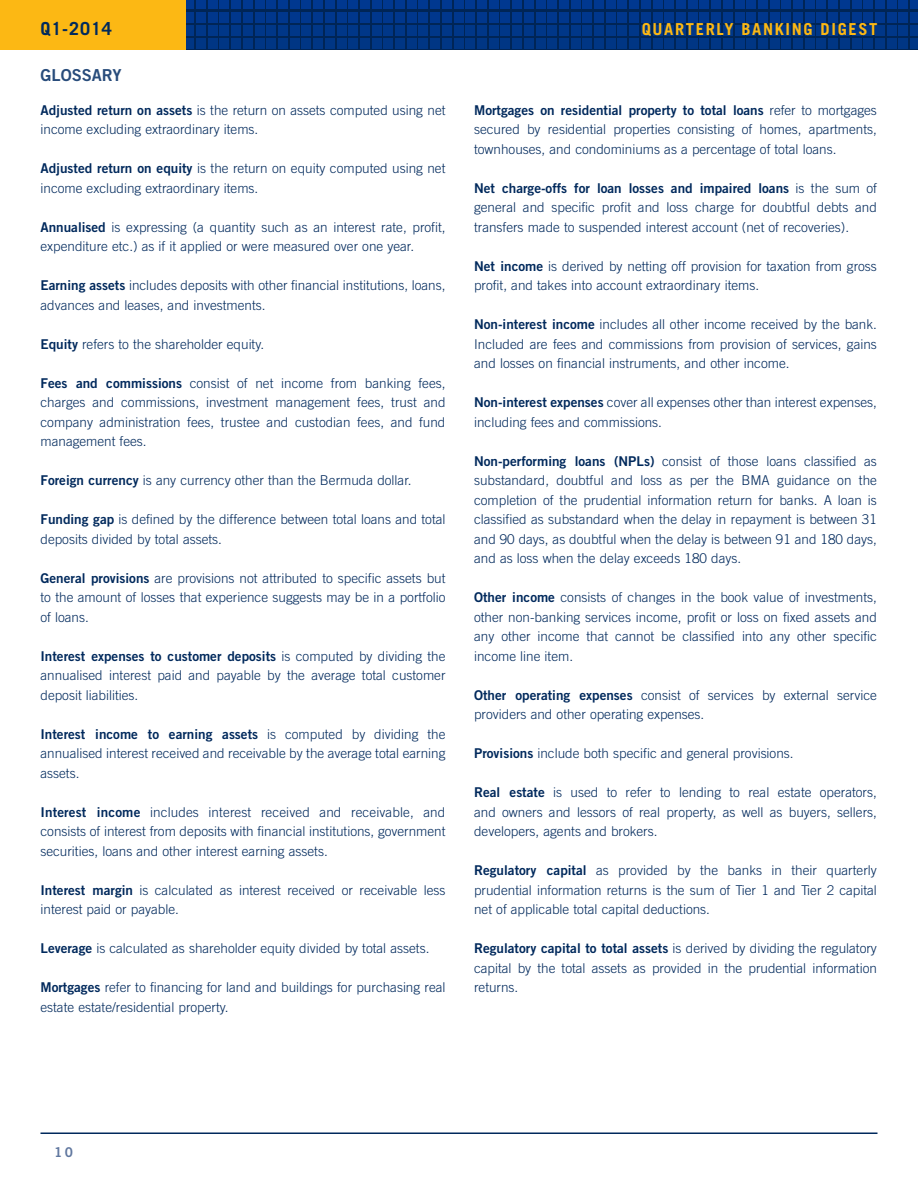
<style>
.page{position:relative;width:918px;height:1188px;background:#fff}
.page>*{position:absolute;margin:0;border:0;box-sizing:border-box;transform-origin:0 0}
.t1{font:700 18px "Trade Gothic";letter-spacing:.05em;color:#00295c}
.t2{font:700 16.5px "Trade Gothic";letter-spacing:.1em;color:#fcb814}
.t3{font:16.5px "Trade Gothic Bold Two";color:#284c7b}
.t4{font:300 13.5px/19.5px "Trade Gothic";color:#00295c;text-align:justify}
.t5{font:13.5px "Trade Gothic Bold Two";color:#60779f}
.s1{font-family:"Trade Gothic Bold Two";font-weight:400}
</style>
<div class="page">
<svg style="left:186px;top:0;width:732px;height:50px;background:#00317b"></svg>
<hr style="left:40px;top:1133px;width:838px;height:1px;background:#00295c">
<div style="left:0;top:0;width:186px;height:50px;background:#fcb814"></div>
<h1 class="t1" style="left:40px;top:17px;width:73px">Q1-2014</h1>
<p class="t3" style="left:40px;top:65px;width:83px">GLOSSARY</p>
<p class="t4" style="left:40px;top:100px;width:407px"><span class="s1">Adjusted return on assets</span> is the return on assets computed using net income excluding extraordinary items.</p>
<p class="t4" style="left:40px;top:158px;width:406px"><span class="s1">Adjusted return on equity</span> is the return on equity computed using net income excluding extraordinary items.</p>
<p class="t4" style="left:40px;top:217px;width:407px"><span class="s1">Annualised</span> is expressing (a quantity such as an interest rate, profit, expenditure etc.) as if it applied or were measured over one year.</p>
<p class="t4" style="left:40px;top:275px;width:406px"><span class="s1">Earning assets</span> includes deposits with other financial institutions, loans, advances and leases, and investments.</p>
<p class="t4" style="left:40px;top:334px;width:225px"><span class="s1">Equity</span> refers to the shareholder equity.</p>
<p class="t4" style="left:40px;top:373px;width:407px"><span class="s1">Fees and commissions</span> consist of net income from banking fees, charges and commissions, investment management fees, trust and company administration fees, trustee and custodian fees, and fund management fees.</p>
<p class="t4" style="left:40px;top:470px;width:373px"><span class="s1">Foreign currency</span> is any currency other than the Bermuda dollar.</p>
<p class="t4" style="left:40px;top:509px;width:407px"><span class="s1">Funding gap</span> is defined by the difference between total loans and total deposits divided by total assets.</p>
<p class="t4" style="left:40px;top:568px;width:407px"><span class="s1">General provisions</span> are provisions not attributed to specific assets but to the amount of losses that experience suggests may be in a portfolio of loans.</p>
<p class="t4" style="left:40px;top:646px;width:407px"><span class="s1">Interest expenses to customer deposits</span> is computed by dividing the annualised interest paid and payable by the average total customer deposit liabilities.</p>
<p class="t4" style="left:40px;top:724px;width:407px"><span class="s1">Interest income to earning assets</span> is computed by dividing the annualised interest received and receivable by the average total earning assets.</p>
<p class="t4" style="left:40px;top:802px;width:407px"><span class="s1">Interest income</span> includes interest received and receivable, and consists of interest from deposits with financial institutions, government securities, loans and other interest earning assets.</p>
<p class="t4" style="left:40px;top:880px;width:407px"><span class="s1">Interest margin</span> is calculated as interest received or receivable less interest paid or payable.</p>
<p class="t4" style="left:40px;top:938px;width:390px"><span class="s1">Leverage</span> is calculated as shareholder equity divided by total assets.</p>
<p class="t4" style="left:40px;top:977px;width:407px"><span class="s1">Mortgages</span> refer to financing for land and buildings for purchasing real estate estate/residential property.</p>
<p class="t2" style="left:642px;top:19px;width:237px">QUARTERLY BANKING DIGEST</p>
<p class="t4" style="left:474px;top:100px;width:404px"><span class="s1">Mortgages on residential property to total loans</span> refer to mortgages secured by residential properties consisting of homes, apartments, townhouses, and condominiums as a percentage of total loans.</p>
<p class="t4" style="left:474px;top:178px;width:404px"><span class="s1">Net charge-offs for loan losses and impaired loans</span> is the sum of general and specific profit and loss charge for doubtful debts and transfers made to suspended interest account (net of recoveries).</p>
<p class="t4" style="left:474px;top:256px;width:404px"><span class="s1">Net income</span> is derived by netting off provision for taxation from gross profit, and takes into account extraordinary items.</p>
<p class="t4" style="left:474px;top:314px;width:404px"><span class="s1">Non-interest income</span> includes all other income received by the bank.<br>Included are fees and commissions from provision of services, gains and losses on financial instruments, and other income.</p>
<p class="t4" style="left:474px;top:392px;width:404px"><span class="s1">Non-interest expenses</span> cover all expenses other than interest expenses, including fees and commissions.</p>
<p class="t4" style="left:474px;top:451px;width:404px"><span class="s1">Non-performing loans (NPLs)</span> consist of those loans classified as substandard, doubtful and loss as per the BMA guidance on the completion of the prudential information return for banks. A loan is classified as substandard when the delay in repayment is between 31 and 90 days, as doubtful when the delay is between 91 and 180 days, and as loss when the delay exceeds 180 days.</p>
<p class="t4" style="left:474px;top:587px;width:404px"><span class="s1">Other income</span> consists of changes in the book value of investments, other non-banking services income, profit or loss on fixed assets and any other income that cannot be classified into any other specific income line item.</p>
<p class="t4" style="left:474px;top:685px;width:404px"><span class="s1">Other operating expenses</span> consist of services by external service providers and other operating expenses.</p>
<p class="t4" style="left:474px;top:743px;width:321px"><span class="s1">Provisions</span> include both specific and general provisions.</p>
<p class="t4" style="left:474px;top:782px;width:404px"><span class="s1">Real estate</span> is used to refer to lending to real estate operators, and owners and lessors of real property, as well as buyers, sellers, developers, agents and brokers.</p>
<p class="t4" style="left:474px;top:860px;width:404px"><span class="s1">Regulatory capital</span> as provided by the banks in their quarterly prudential information returns is the sum of Tier 1 and Tier 2 capital net of applicable total capital deductions.</p>
<p class="t4" style="left:474px;top:938px;width:404px"><span class="s1">Regulatory capital to total assets</span> is derived by dividing the regulatory capital by the total assets as provided in the prudential information returns.</p>
<p class="t5" style="left:54px;top:1143px;width:21px">10</p>
</div>
